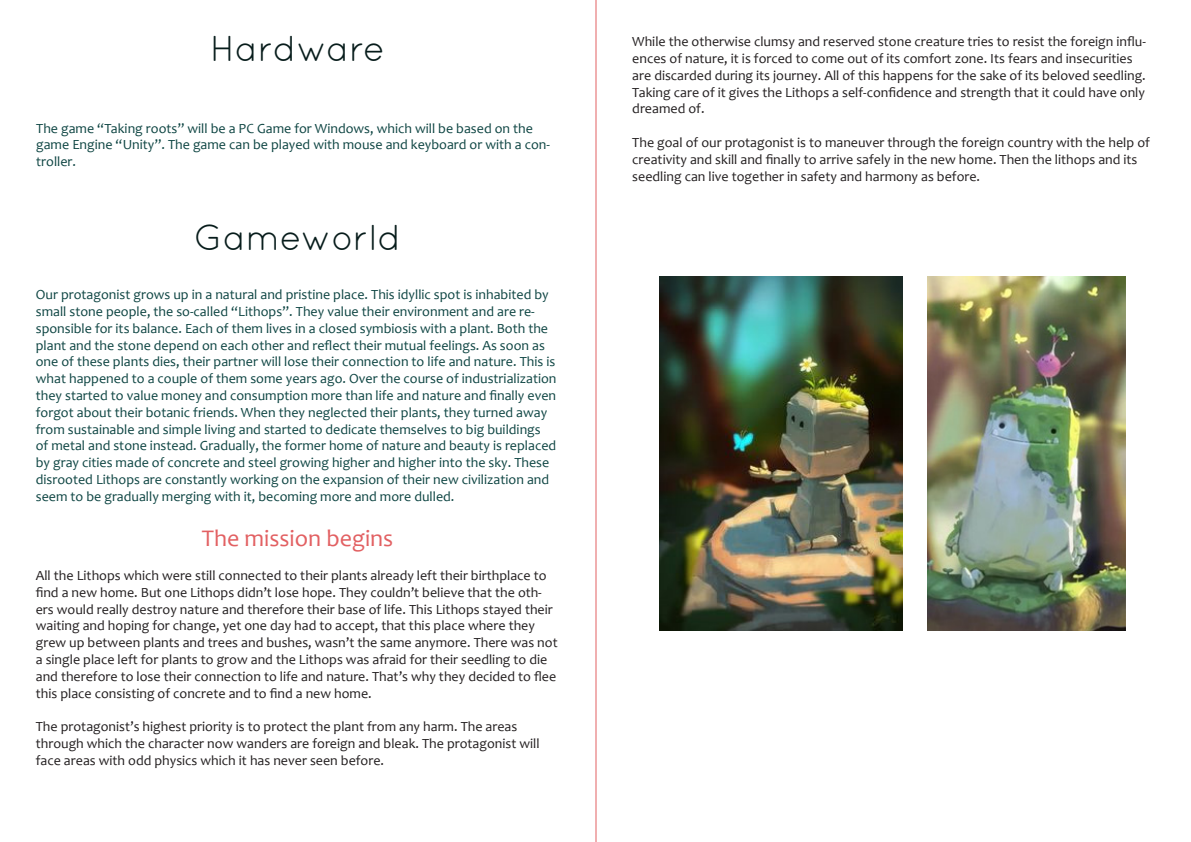
<style>
.page{position:relative;width:1191px;height:842px;background:#fff}
.page>*{position:absolute;margin:0;border:0;box-sizing:border-box;transform-origin:0 0}
.t1{font:36px "Quicksand";color:#071c1b}
.t2{font:24px "Candara";color:#e26062}
.t3{font:14px/16.8px "Candara";color:#231f20}
.t4{font:14px/16.8px "Candara";color:#0e4543}
</style>
<div class="page">
<hr style="left:595px;top:0;width:1px;height:842px;background:#e26062">
<img style="left:660px;top:277px;width:242px;height:354px">
<img style="left:927px;top:277px;width:198px;height:354px">
<p class="t1" style="left:210px;top:28px;width:176px">Hardware</p>
<p class="t4" style="left:36px;top:120px;width:515px">The game “Taking roots” will be a PC Game for Windows, which will be based on the game Engine “Unity”. The game can be played with mouse and keyboard or with a con&shy;troller.</p>
<p class="t1" style="left:194px;top:216px;width:209px">Gameworld</p>
<p class="t4" style="left:36px;top:286px;width:522px">Our protagonist grows up in a natural and pristine place. This idyllic spot is inhabited by small stone people, the so-called “Lithops”. They value their environment and are re&shy;sponsible for its balance. Each of them lives in a closed symbiosis with a plant. Both the plant and the stone depend on each other and reflect their mutual feelings. As soon as one of these plants dies, their partner will lose their connection to life and nature. This is what happened to a couple of them some years ago. Over the course of industrialization they started to value money and consumption more than life and nature and finally even forgot about their botanic friends. When they neglected their plants, they turned away from sustainable and simple living and started to dedicate themselves to big buildings of metal and stone instead. Gradually, the former home of nature and beauty is replaced by gray cities made of concrete and steel growing higher and higher into the sky. These disrooted Lithops are constantly working on the expansion of their new civilization and seem to be gradually merging with it, becoming more and more dulled.</p>
<p class="t2" style="left:202px;top:524px;width:193px">The mission begins</p>
<p class="t3" style="left:36px;top:567px;width:523px">All the Lithops which were still connected to their plants already left their birthplace to find a new home. But one Lithops didn’t lose hope. They couldn’t believe that the oth&shy;ers would really destroy nature and therefore their base of life. This Lithops stayed their waiting and hoping for change, yet one day had to accept, that this place where they grew up between plants and trees and bushes, wasn’t the same anymore. There was not a single place left for plants to grow and the Lithops was afraid for their seedling to die and therefore to lose their connection to life and nature. That’s why they decided to flee this place consisting of concrete and to find a new home.</p>
<p class="t3" style="left:36px;top:718px;width:505px">The protagonist’s highest priority is to protect the plant from any harm. The areas through which the character now wanders are foreign and bleak. The protagonist will face areas with odd physics which it has never seen before.</p>
<p class="t3" style="left:632px;top:33px;width:515px">While the otherwise clumsy and reserved stone creature tries to resist the foreign influ&shy;ences of nature, it is forced to come out of its comfort zone. Its fears and insecurities are discarded during its journey. All of this happens for the sake of its beloved seedling.<br>Taking care of it gives the Lithops a self-confidence and strength that it could have only dreamed of.</p>
<p class="t3" style="left:632px;top:134px;width:519px">The goal of our protagonist is to maneuver through the foreign country with the help of creativity and skill and finally to arrive safely in the new home. Then the lithops and its seedling can live together in safety and harmony as before.</p>
</div>
